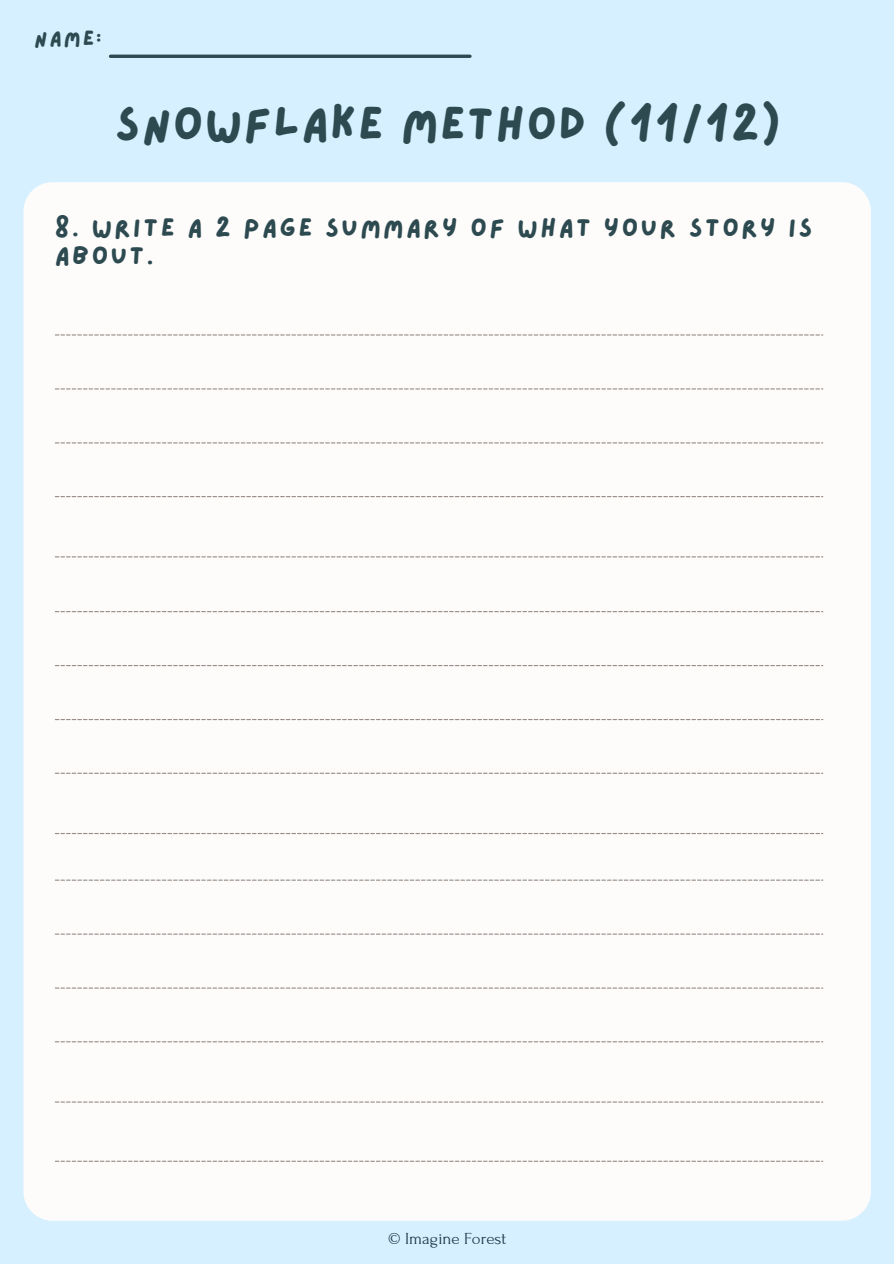
<style>
.page{position:relative;width:894px;height:1264px;background:#fff}
.page>*{position:absolute;margin:0;border:0;box-sizing:border-box;transform-origin:0 0}
.t1{font:46.65px "Lazydog";letter-spacing:.04em;color:#2d4a50}
.t2{font:25.5px/28.2px "Lazydog";letter-spacing:.1em;color:#2d4a50}
.t3{font:21px "Lazydog";color:#2d4a50}
.t4{font:16.8px "Forum";color:#21364b}
</style>
<div class="page">
<div style="left:0;top:0;width:893px;height:1263px;background:#d6f0ff"></div>
<div style="left:23px;top:182px;width:847px;height:1038px;background:#fdfcfb;border-radius:29px"></div>
<hr style="left:110px;top:55px;width:360px;height:3px;background:#2d4a50">
<svg style="left:55px;top:334px;width:768px;height:1px"></svg>
<svg style="left:55px;top:388px;width:768px;height:1px"></svg>
<svg style="left:55px;top:442px;width:768px;height:1px"></svg>
<svg style="left:55px;top:496px;width:768px;height:1px"></svg>
<svg style="left:55px;top:556px;width:768px;height:1px"></svg>
<svg style="left:55px;top:611px;width:768px;height:1px"></svg>
<svg style="left:55px;top:665px;width:768px;height:1px"></svg>
<svg style="left:55px;top:719px;width:768px;height:1px"></svg>
<svg style="left:55px;top:772px;width:768px;height:1px"></svg>
<svg style="left:55px;top:833px;width:768px;height:1px"></svg>
<svg style="left:55px;top:879px;width:768px;height:1px"></svg>
<svg style="left:55px;top:933px;width:768px;height:1px"></svg>
<svg style="left:55px;top:987px;width:768px;height:1px"></svg>
<svg style="left:55px;top:1041px;width:768px;height:1px"></svg>
<svg style="left:55px;top:1101px;width:768px;height:1px"></svg>
<svg style="left:55px;top:1160px;width:768px;height:1px"></svg>
<p class="t3" style="left:34px;top:28px;width:69px">NAME:</p>
<h1 class="t1" style="left:115px;top:101px;width:667px">SNOWFLAKE METHOD (11/12)</h1>
<p class="t2" style="left:55px;top:215px;width:758px">8. WRITE A 2 PAGE SUMMARY OF WHAT YOUR STORY IS<br>ABOUT.</p>
<p class="t4" style="left:388px;top:1229px;width:120px">© Imagine Forest</p>
</div>
